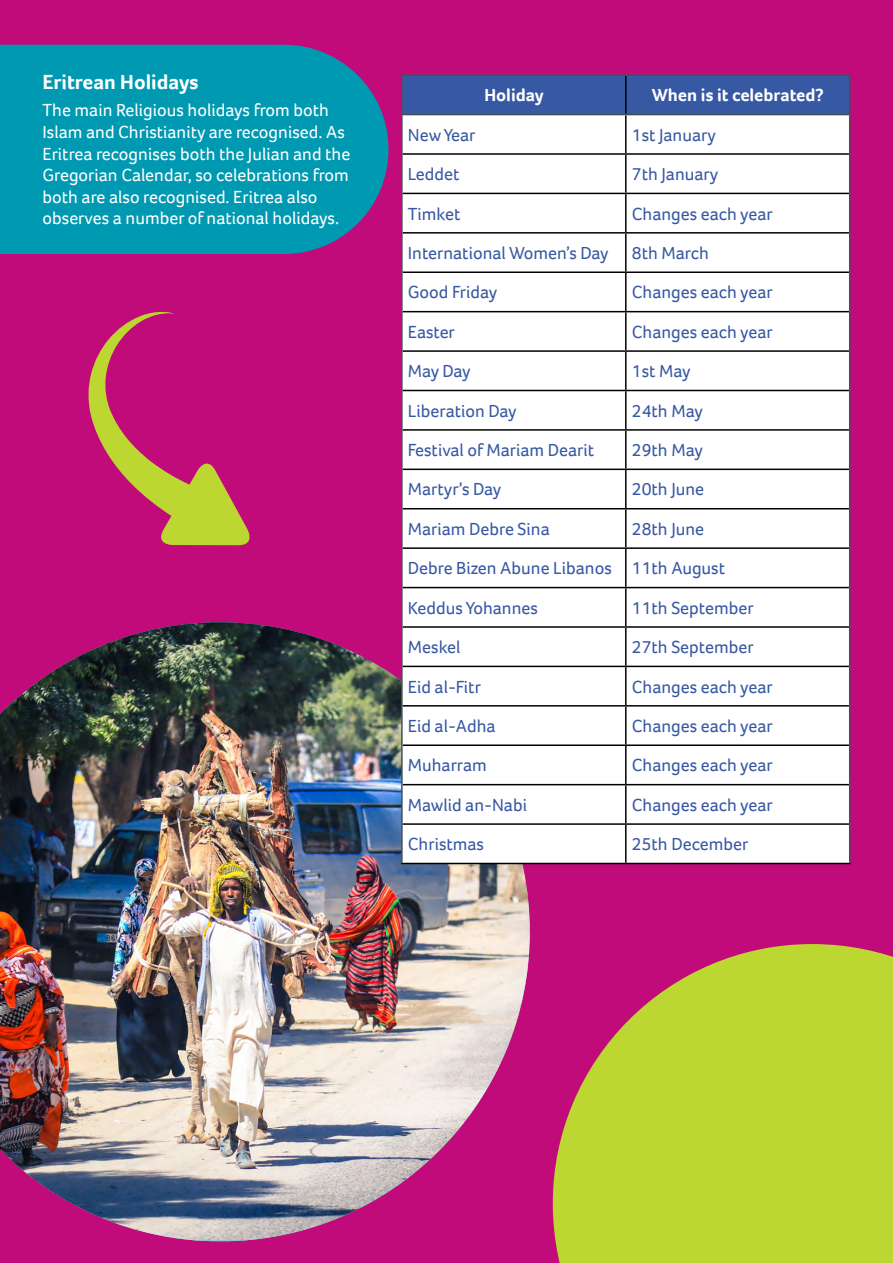
<style>
.page{position:relative;width:893px;height:1263px;background:#c10b7a}
.page>*{position:absolute;margin:0;border:0;box-sizing:border-box;transform-origin:0 0}
.t1{font:700 21px "Foco";color:#fff}
.t2{font:18px/39.5px "Foco";color:#3758a3}
.t3{font:18px/21.6px "Foco";color:#fff}
.t4{font:700 18px "Foco";color:#fff}
</style>
<div class="page">
<svg style="left:553px;top:944px;width:340px;height:319px;background:#bdba3b"></svg>
<img style="left:0;top:622px;width:530px;height:618px">
<svg style="left:88px;top:311px;width:162px;height:234px"></svg>
<div style="left:0;top:45px;width:388px;height:209px;background:#0099b2"></div>
<div style="left:403px;top:76px;width:446px;height:38px;background:#3758a3"></div>
<div style="left:403px;top:115px;width:446px;height:748px;background:#fff"></div>
<hr style="left:625px;top:76px;width:1px;height:38px;background:#000">
<hr style="left:625px;top:115px;width:1px;height:38px;background:#000">
<hr style="left:403px;top:153px;width:223px;height:2px;background:#000">
<hr style="left:626px;top:153px;width:223px;height:2px;background:#000">
<hr style="left:625px;top:155px;width:1px;height:38px;background:#000">
<hr style="left:403px;top:193px;width:223px;height:1px;background:#000">
<hr style="left:626px;top:193px;width:223px;height:1px;background:#000">
<hr style="left:625px;top:194px;width:1px;height:38px;background:#000">
<hr style="left:403px;top:232px;width:223px;height:2px;background:#000">
<hr style="left:626px;top:232px;width:223px;height:2px;background:#000">
<hr style="left:625px;top:234px;width:1px;height:37px;background:#000">
<hr style="left:403px;top:271px;width:223px;height:2px;background:#000">
<hr style="left:626px;top:271px;width:223px;height:2px;background:#000">
<hr style="left:625px;top:273px;width:1px;height:38px;background:#000">
<hr style="left:403px;top:311px;width:223px;height:1px;background:#000">
<hr style="left:626px;top:311px;width:223px;height:1px;background:#000">
<hr style="left:625px;top:312px;width:1px;height:38px;background:#000">
<hr style="left:403px;top:350px;width:223px;height:2px;background:#000">
<hr style="left:626px;top:350px;width:223px;height:2px;background:#000">
<hr style="left:625px;top:352px;width:1px;height:38px;background:#000">
<hr style="left:403px;top:390px;width:223px;height:1px;background:#000">
<hr style="left:626px;top:390px;width:223px;height:1px;background:#000">
<hr style="left:625px;top:391px;width:1px;height:38px;background:#000">
<hr style="left:403px;top:429px;width:223px;height:2px;background:#000">
<hr style="left:626px;top:429px;width:223px;height:2px;background:#000">
<hr style="left:625px;top:431px;width:1px;height:38px;background:#000">
<hr style="left:403px;top:469px;width:223px;height:1px;background:#000">
<hr style="left:626px;top:469px;width:223px;height:1px;background:#000">
<hr style="left:625px;top:470px;width:1px;height:38px;background:#000">
<hr style="left:403px;top:508px;width:223px;height:1px;background:#000">
<hr style="left:626px;top:508px;width:223px;height:1px;background:#000">
<hr style="left:625px;top:509px;width:1px;height:38px;background:#000">
<hr style="left:403px;top:547px;width:223px;height:2px;background:#000">
<hr style="left:626px;top:547px;width:223px;height:2px;background:#000">
<hr style="left:625px;top:549px;width:1px;height:38px;background:#000">
<hr style="left:403px;top:587px;width:223px;height:1px;background:#000">
<hr style="left:626px;top:587px;width:223px;height:1px;background:#000">
<hr style="left:625px;top:588px;width:1px;height:38px;background:#000">
<hr style="left:403px;top:626px;width:223px;height:2px;background:#000">
<hr style="left:626px;top:626px;width:223px;height:2px;background:#000">
<hr style="left:625px;top:628px;width:1px;height:38px;background:#000">
<hr style="left:403px;top:666px;width:223px;height:1px;background:#000">
<hr style="left:626px;top:666px;width:223px;height:1px;background:#000">
<hr style="left:625px;top:667px;width:1px;height:38px;background:#000">
<hr style="left:403px;top:705px;width:223px;height:1px;background:#000">
<hr style="left:626px;top:705px;width:223px;height:1px;background:#000">
<hr style="left:625px;top:706px;width:1px;height:38px;background:#000">
<hr style="left:403px;top:744px;width:223px;height:2px;background:#000">
<hr style="left:626px;top:744px;width:223px;height:2px;background:#000">
<hr style="left:625px;top:746px;width:1px;height:38px;background:#000">
<hr style="left:403px;top:784px;width:223px;height:1px;background:#000">
<hr style="left:626px;top:784px;width:223px;height:1px;background:#000">
<hr style="left:625px;top:785px;width:1px;height:38px;background:#000">
<hr style="left:403px;top:823px;width:223px;height:2px;background:#000">
<hr style="left:626px;top:823px;width:223px;height:2px;background:#000">
<hr style="left:625px;top:825px;width:1px;height:38px;background:#000">
<hr style="left:401px;top:863px;width:225px;height:1px;background:#000">
<hr style="left:626px;top:863px;width:224px;height:1px;background:#000">
<hr style="left:401px;top:74px;width:225px;height:2px;background:#444f56">
<hr style="left:401px;top:76px;width:2px;height:38px;background:#444f56">
<hr style="left:626px;top:74px;width:224px;height:2px;background:#444f56">
<hr style="left:849px;top:76px;width:1px;height:38px;background:#444f56">
<hr style="left:401px;top:114px;width:225px;height:1px;background:#444f56">
<hr style="left:626px;top:114px;width:224px;height:1px;background:#444f56">
<hr style="left:401px;top:115px;width:2px;height:39px;background:#444f56">
<hr style="left:849px;top:115px;width:1px;height:39px;background:#444f56">
<hr style="left:401px;top:154px;width:2px;height:39px;background:#444f56">
<hr style="left:849px;top:154px;width:1px;height:39px;background:#444f56">
<hr style="left:401px;top:193px;width:2px;height:40px;background:#444f56">
<hr style="left:849px;top:193px;width:1px;height:40px;background:#444f56">
<hr style="left:401px;top:233px;width:2px;height:39px;background:#444f56">
<hr style="left:849px;top:233px;width:1px;height:39px;background:#444f56">
<hr style="left:401px;top:272px;width:2px;height:40px;background:#444f56">
<hr style="left:849px;top:272px;width:1px;height:40px;background:#444f56">
<hr style="left:401px;top:312px;width:2px;height:39px;background:#444f56">
<hr style="left:849px;top:312px;width:1px;height:39px;background:#444f56">
<hr style="left:401px;top:351px;width:2px;height:39px;background:#444f56">
<hr style="left:849px;top:351px;width:1px;height:39px;background:#444f56">
<hr style="left:401px;top:390px;width:2px;height:40px;background:#444f56">
<hr style="left:849px;top:390px;width:1px;height:40px;background:#444f56">
<hr style="left:401px;top:430px;width:2px;height:39px;background:#444f56">
<hr style="left:849px;top:430px;width:1px;height:39px;background:#444f56">
<hr style="left:401px;top:469px;width:2px;height:40px;background:#444f56">
<hr style="left:849px;top:469px;width:1px;height:40px;background:#444f56">
<hr style="left:401px;top:509px;width:2px;height:39px;background:#444f56">
<hr style="left:849px;top:509px;width:1px;height:39px;background:#444f56">
<hr style="left:401px;top:548px;width:2px;height:40px;background:#444f56">
<hr style="left:849px;top:548px;width:1px;height:40px;background:#444f56">
<hr style="left:401px;top:588px;width:2px;height:39px;background:#444f56">
<hr style="left:849px;top:588px;width:1px;height:39px;background:#444f56">
<hr style="left:401px;top:627px;width:2px;height:39px;background:#444f56">
<hr style="left:849px;top:627px;width:1px;height:39px;background:#444f56">
<hr style="left:401px;top:666px;width:2px;height:40px;background:#444f56">
<hr style="left:849px;top:666px;width:1px;height:40px;background:#444f56">
<hr style="left:401px;top:706px;width:2px;height:39px;background:#444f56">
<hr style="left:849px;top:706px;width:1px;height:39px;background:#444f56">
<hr style="left:401px;top:745px;width:2px;height:40px;background:#444f56">
<hr style="left:849px;top:745px;width:1px;height:40px;background:#444f56">
<hr style="left:401px;top:785px;width:2px;height:39px;background:#444f56">
<hr style="left:849px;top:785px;width:1px;height:39px;background:#444f56">
<hr style="left:401px;top:824px;width:2px;height:39px;background:#444f56">
<hr style="left:849px;top:824px;width:1px;height:39px;background:#444f56">
<p class="t1" style="left:43px;top:68px;width:157px">Eritrean Holidays</p>
<p class="t3" style="left:43px;top:99px;width:309px">The main Religious holidays from both Islam and Christianity are recognised. As Eritrea recognises both the Julian and the Gregorian Calendar, so celebrations from both are also recognised. Eritrea also observes a number of national holidays.</p>
<p class="t4" style="left:484px;top:83px;width:61px">Holiday</p>
<p class="t4" style="left:652px;top:83px;width:174px">When is it celebrated?</p>
<p class="t2" style="left:408px;top:115px;width:69px">New Year</p>
<p class="t2" style="left:632px;top:115px;width:86px">1st January</p>
<p class="t2" style="left:408px;top:154px;width:53px">Leddet</p>
<p class="t2" style="left:632px;top:154px;width:88px">7th January</p>
<p class="t2" style="left:408px;top:194px;width:54px">Timket</p>
<p class="t2" style="left:632px;top:194px;width:142px">Changes each year</p>
<p class="t2" style="left:408px;top:233px;width:202px">International Women’s Day</p>
<p class="t2" style="left:632px;top:233px;width:78px">8th March</p>
<p class="t2" style="left:408px;top:272px;width:91px">Good Friday</p>
<p class="t2" style="left:632px;top:272px;width:142px">Changes each year</p>
<p class="t2" style="left:408px;top:312px;width:49px">Easter</p>
<p class="t2" style="left:632px;top:312px;width:142px">Changes each year</p>
<p class="t2" style="left:408px;top:351px;width:64px">May Day</p>
<p class="t2" style="left:632px;top:351px;width:60px">1st May</p>
<p class="t2" style="left:408px;top:391px;width:110px">Liberation Day</p>
<p class="t2" style="left:632px;top:391px;width:73px">24th May</p>
<p class="t2" style="left:408px;top:430px;width:188px">Festival of Mariam Dearit</p>
<p class="t2" style="left:632px;top:430px;width:73px">29th May</p>
<p class="t2" style="left:408px;top:469px;width:95px">Martyr’s Day</p>
<p class="t2" style="left:632px;top:469px;width:74px">20th June</p>
<p class="t2" style="left:408px;top:509px;width:143px">Mariam Debre Sina</p>
<p class="t2" style="left:408px;top:509px;width:319px;text-indent:224px">28th June<br>Debre Bizen Abune Libanos 11th August<br>Keddus Yohannes</p>
<p class="t2" style="left:632px;top:588px;width:123px">11th September</p>
<p class="t2" style="left:408px;top:627px;width:54px">Meskel</p>
<p class="t2" style="left:632px;top:627px;width:123px">27th September</p>
<p class="t2" style="left:408px;top:667px;width:75px">Eid al-Fitr</p>
<p class="t2" style="left:632px;top:667px;width:142px">Changes each year</p>
<p class="t2" style="left:408px;top:706px;width:89px">Eid al-Adha</p>
<p class="t2" style="left:632px;top:706px;width:142px">Changes each year</p>
<p class="t2" style="left:408px;top:745px;width:81px">Muharram</p>
<p class="t2" style="left:632px;top:745px;width:142px">Changes each year</p>
<p class="t2" style="left:408px;top:785px;width:121px">Mawlid an-Nabi</p>
<p class="t2" style="left:632px;top:785px;width:142px">Changes each year</p>
<p class="t2" style="left:408px;top:824px;width:78px">Christmas</p>
<p class="t2" style="left:632px;top:824px;width:118px">25th December</p>
</div>
